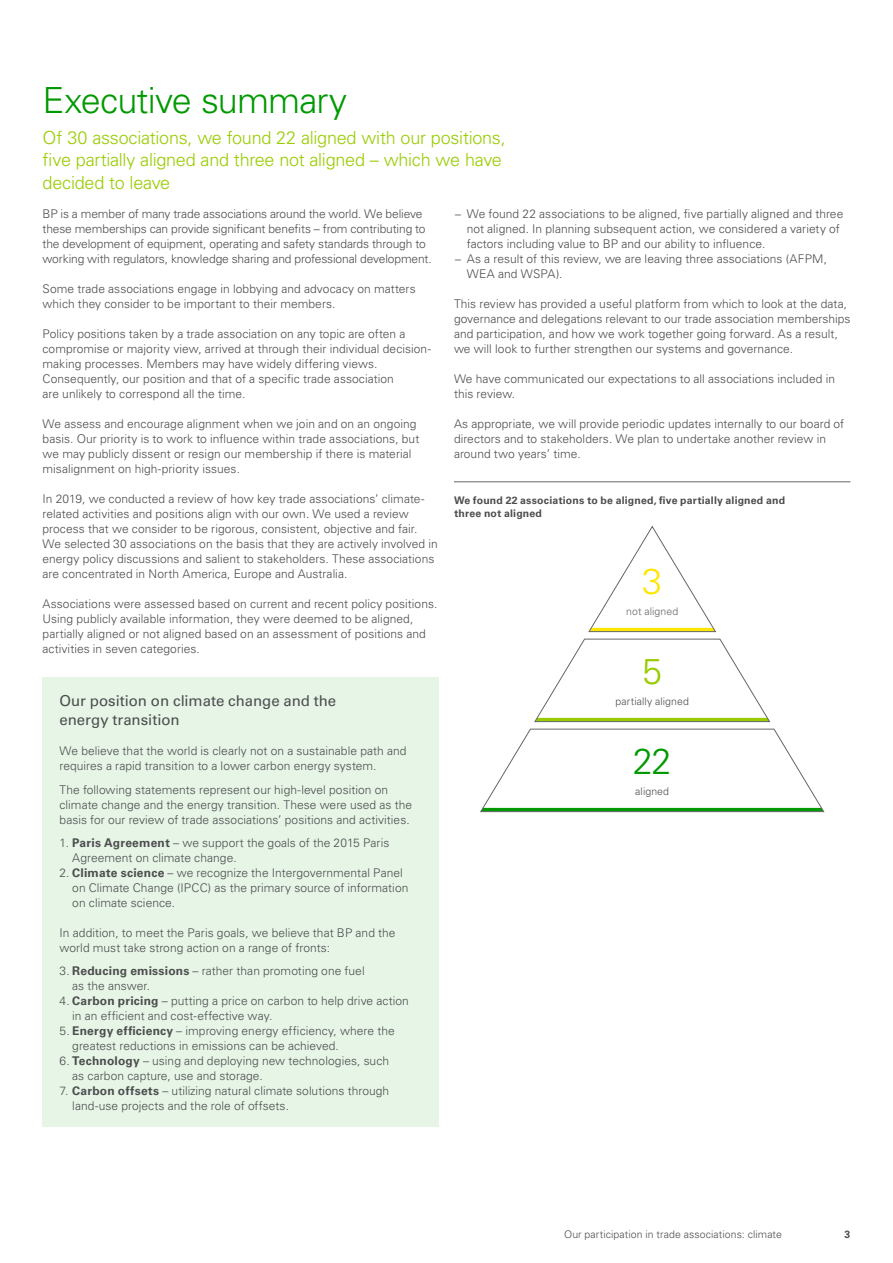
<style>
.page{position:relative;width:893px;height:1263px;background:#fff}
.page>*{position:absolute;margin:0;border:0;box-sizing:border-box;transform-origin:0 0}
._02_Page_Heading{font:300 36px "Univers GT";letter-spacing:-.025em;color:#090}
.t1{font:300 36px "Univers GT";color:#9c0}
.t2{font:300 36px "Univers GT";color:#ffe600}
._03_Stand_First{font:300 18px/22.5px "Univers GT";letter-spacing:-.015em;color:#9c0}
._02_Sub_Heading_Leve{font:15px/19.5px "Univers GT";letter-spacing:-.005em;color:#4d4d4f}
._04_Body_Copy{font:300 12px/15px "Univers GT";letter-spacing:.005em;color:#4d4d4f}
.t3{font:700 10.5px/13.5px "Univers GT";letter-spacing:.015em;color:#4d4d4f}
.t4{font:300 10.5px "Univers GT";letter-spacing:.01em;color:#4d4d4f}
.t5{font:300 10.5px "Univers GT";letter-spacing:.01em;color:#666}
.s1{font-weight:700}
</style>
<div class="page">
<div style="left:43px;top:677px;width:396px;height:450px;background:#e6f5e6"></div>
<hr style="left:454px;top:482px;width:396px;height:1px;background:#666">
<svg style="left:480px;top:728px;width:344px;height:84px"></svg>
<svg style="left:534px;top:638px;width:236px;height:84px"></svg>
<svg style="left:588px;top:526px;width:128px;height:106px"></svg>
<p class="_02_Page_Heading" style="left:43px;top:78px;width:306px">Executive summary</p>
<p class="_03_Stand_First" style="left:43px;top:126px;width:465px">Of 30 associations, we found 22 aligned with our positions, five partially aligned and three not aligned – which we have decided to leave</p>
<p class="_04_Body_Copy" style="left:43px;top:206px;width:391px">BP is a member of many trade associations around the world. We believe these memberships can provide significant benefits – from contributing to the development of equipment, operating and safety standards through to working with regulators, knowledge sharing and professional development.</p>
<p class="_04_Body_Copy" style="left:43px;top:281px;width:375px">Some trade associations engage in lobbying and advocacy on matters which they consider to be important to their members.</p>
<p class="_04_Body_Copy" style="left:43px;top:326px;width:390px">Policy positions taken by a trade association on any topic are often a compromise or majority view, arrived at through their individual decision&shy;making processes. Members may have widely differing views.<br>Consequently, our position and that of a specific trade association<br>are unlikely to correspond all the time.</p>
<p class="_04_Body_Copy" style="left:43px;top:416px;width:378px">We assess and encourage alignment when we join and on an ongoing basis. Our priority is to work to influence within trade associations, but we may publicly dissent or resign our membership if there is material misalignment on high-priority issues.</p>
<p class="_04_Body_Copy" style="left:43px;top:491px;width:397px">In 2019, we conducted a review of how key trade associations’ climate&shy;related activities and positions align with our own. We used a review process that we consider to be rigorous, consistent, objective and fair.<br>We selected 30 associations on the basis that they are actively involved in energy policy discussions and salient to stakeholders. These associations are concentrated in North America, Europe and Australia.</p>
<p class="_04_Body_Copy" style="left:43px;top:596px;width:396px">Associations were assessed based on current and recent policy positions.<br>Using publicly available information, they were deemed to be aligned, partially aligned or not aligned based on an assessment of positions and activities in seven categories.</p>
<p class="_02_Sub_Heading_Leve" style="left:60px;top:691px;width:278px">Our position on climate change and the energy transition</p>
<p class="_04_Body_Copy" style="left:60px;top:743px;width:348px">We believe that the world is clearly not on a sustainable path and requires a rapid transition to a lower carbon energy system.</p>
<p class="_04_Body_Copy" style="left:60px;top:782px;width:354px">The following statements represent our high-level position on climate change and the energy transition. These were used as the basis for our review of trade associations’ positions and activities.</p>
<p class="_04_Body_Copy" style="left:72px;top:835px;width:319px;text-indent:-13px">1. <span class="s1">Paris Agreement</span> – we support the goals of the 2015 Paris<br>Agreement on climate change.</p>
<p class="_04_Body_Copy" style="left:72px;top:865px;width:338px;text-indent:-13px">2. <span class="s1">Climate science</span> – we recognize the Intergovernmental Panel on Climate Change (IPCC) as the primary source of information on climate science.</p>
<p class="_04_Body_Copy" style="left:60px;top:925px;width:338px">In addition, to meet the Paris goals, we believe that BP and the world must take strong action on a range of fronts:</p>
<p class="_04_Body_Copy" style="left:72px;top:963px;width:294px;text-indent:-13px">3. <span class="s1">Reducing emissions</span> – rather than promoting one fuel as the answer.</p>
<p class="_04_Body_Copy" style="left:72px;top:993px;width:338px;text-indent:-13px">4. <span class="s1">Carbon pricing</span> – putting a price on carbon to help drive action in an efficient and cost-effective way.</p>
<p class="_04_Body_Copy" style="left:72px;top:1023px;width:324px;text-indent:-13px">5. <span class="s1">Energy efficiency</span> – improving energy efficiency, where the greatest reductions in emissions can be achieved.</p>
<p class="_04_Body_Copy" style="left:72px;top:1053px;width:318px;text-indent:-13px">6. <span class="s1">Technology</span> – using and deploying new technologies, such as carbon capture, use and storage.</p>
<p class="_04_Body_Copy" style="left:72px;top:1083px;width:318px;text-indent:-13px">7. <span class="s1">Carbon offsets</span> – utilizing natural climate solutions through land-use projects and the role of offsets.</p>
<p class="_04_Body_Copy" style="left:467px;top:206px;width:378px;text-indent:-13px">− We found 22 associations to be aligned, five partially aligned and three not aligned. In planning subsequent action, we considered a variety of factors including value to BP and our ability to influence.</p>
<p class="_04_Body_Copy" style="left:467px;top:251px;width:362px;text-indent:-13px">− As a result of this review, we are leaving three associations (AFPM,<br>WEA and WSPA).</p>
<p class="_04_Body_Copy" style="left:454px;top:296px;width:398px">This review has provided a useful platform from which to look at the data, governance and delegations relevant to our trade association memberships and participation, and how we work together going forward. As a result, we will look to further strengthen our systems and governance.</p>
<p class="_04_Body_Copy" style="left:454px;top:371px;width:383px">We have communicated our expectations to all associations included in this review.</p>
<p class="_04_Body_Copy" style="left:454px;top:416px;width:392px">As appropriate, we will provide periodic updates internally to our board of directors and to stakeholders. We plan to undertake another review in around two years’ time.</p>
<p class="t3" style="left:454px;top:493px;width:333px">We found 22 associations to be aligned, five partially aligned and three not aligned</p>
<p class="t2" style="left:642px;top:560px;width:22px">3</p>
<p class="t5" style="left:626px;top:605px;width:53px">not aligned</p>
<p class="t1" style="left:642px;top:650px;width:22px">5</p>
<p class="t4" style="left:616px;top:695px;width:75px">partially aligned</p>
<p class="_02_Page_Heading" style="left:633px;top:740px;width:40px">22</p>
<p class="t4" style="left:635px;top:785px;width:35px">aligned</p>
<p class="t4" style="left:564px;top:1227px;width:219px">Our participation in trade associations: climate</p>
<p class="t3" style="left:845px;top:1227px;width:7px">3</p>
</div>
